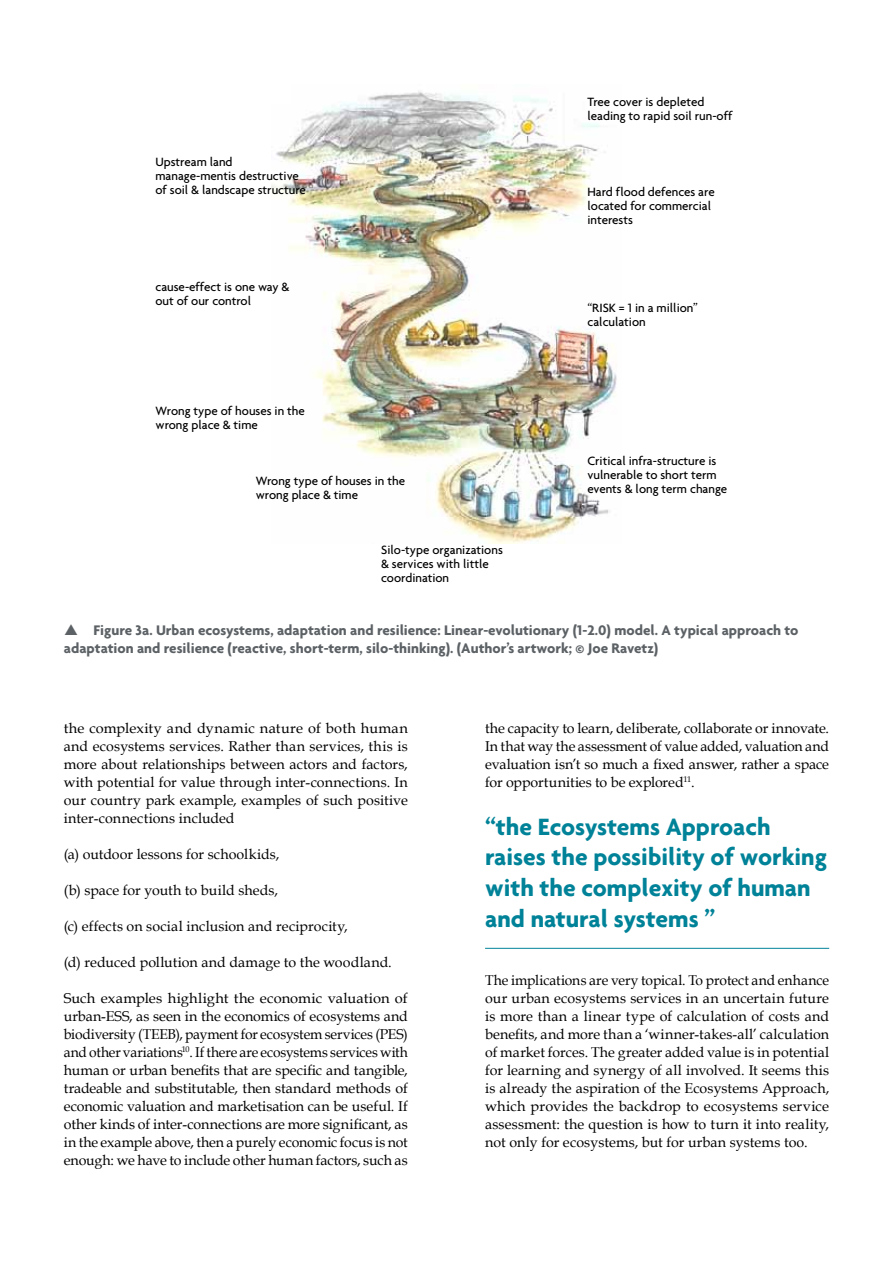
<style>
.page{position:relative;width:893px;height:1263px;background:#fff}
.page>*{position:absolute;margin:0;border:0;box-sizing:border-box;transform-origin:0 0}
.t1{font:700 25.5px/30.6px "Agenda";color:#008298}
.t2{font:700 15px/18px "Agenda";color:#5c6165}
.t3{font:14.25px/18px "Book Antiqua";color:#000;text-align:justify}
.t4{font:500 12.9px/14px "Agenda";color:#000}
</style>
<div class="page">
<hr style="left:485px;top:948px;width:344px;height:1px;background:#008298">
<img style="left:272px;top:91px;width:345px;height:453px">
<div style="left:0;top:0;width:290px;height:104px;background:#fff"></div>
<p class="t4" style="left:155px;top:155px;width:152px">Upstream land manage-mentis destructive of soil &amp; landscape structure</p>
<p class="t4" style="left:155px;top:280px;width:135px">cause-effect is one way &amp; out of our control</p>
<p class="t4" style="left:155px;top:404px;width:151px">Wrong type of houses in the wrong place &amp; time</p>
<p class="t4" style="left:256px;top:473px;width:151px">Wrong type of houses in the wrong place &amp; time</p>
<p class="t4" style="left:381px;top:542px;width:123px">Silo-type organizations &amp; services with little coordination</p>
<p class="t4" style="left:587px;top:94px;width:147px">Tree cover is depleted leading to rapid soil run-off</p>
<p class="t4" style="left:587px;top:184px;width:129px">Hard flood defences are located for commercial interests</p>
<p class="t4" style="left:587px;top:301px;width:112px">“RISK = 1 in a million” calculation</p>
<p class="t4" style="left:587px;top:453px;width:141px">Critical infra-structure is vulnerable to short term events &amp; long term change</p>
<p class="t2" style="left:64px;top:621px;width:736px;text-indent:30px">Figure 3a. Urban ecosystems, adaptation and resilience: Linear-evolutionary (1-2.0) model. A typical approach to adaptation and resilience (reactive, short-term, silo-thinking). (Author’s artwork; © Joe Ravetz)</p>
<p class="t3" style="left:64px;top:719px;width:346px">the complexity and dynamic nature of both human and ecosystems services. Rather than services, this is more about relationships between actors and factors, with potential for value through inter-connections. In our country park example, examples of such positive inter-connections included</p>
<p class="t3" style="left:64px;top:845px;width:217px">(a) outdoor lessons for schoolkids,</p>
<p class="t3" style="left:64px;top:881px;width:216px">(b) space for youth to build sheds,</p>
<p class="t3" style="left:64px;top:917px;width:285px">(c) effects on social inclusion and reciprocity,</p>
<p class="t3" style="left:64px;top:953px;width:330px">(d) reduced pollution and damage to the woodland.</p>
<p class="t3" style="left:64px;top:989px;width:346px">Such examples highlight the economic valuation of urban-ESS, as seen in the economics of ecosystems and biodiversity (TEEB), payment for ecosystem services (PES) and other variations<sup>10</sup>. If there are ecosystems services with human or urban benefits that are specific and tangible, tradeable and substitutable, then standard methods of economic valuation and marketisation can be useful. If other kinds of inter-connections are more significant, as in the example above, then a purely economic focus is not enough: we have to include other human factors, such as</p>
<p class="t3" style="left:485px;top:719px;width:346px">the capacity to learn, deliberate, collaborate or innovate.<br>In that way the assessment of value added, valuation and evaluation isn’t so much a fixed answer, rather a space for opportunities to be explored<sup>11</sup>.</p>
<h1 class="t1" style="left:485px;top:811px;width:343px">“the Ecosystems Approach raises the possibility of working with the complexity of human and natural systems ”</h1>
<p class="t3" style="left:485px;top:971px;width:346px">The implications are very topical. To protect and enhance our urban ecosystems services in an uncertain future is more than a linear type of calculation of costs and benefits, and more than a ‘winner-takes-all’ calculation of market forces. The greater added value is in potential for learning and synergy of all involved. It seems this is already the aspiration of the Ecosystems Approach, which provides the backdrop to ecosystems service assessment: the question is how to turn it into reality, not only for ecosystems, but for urban systems too.</p>
</div>
